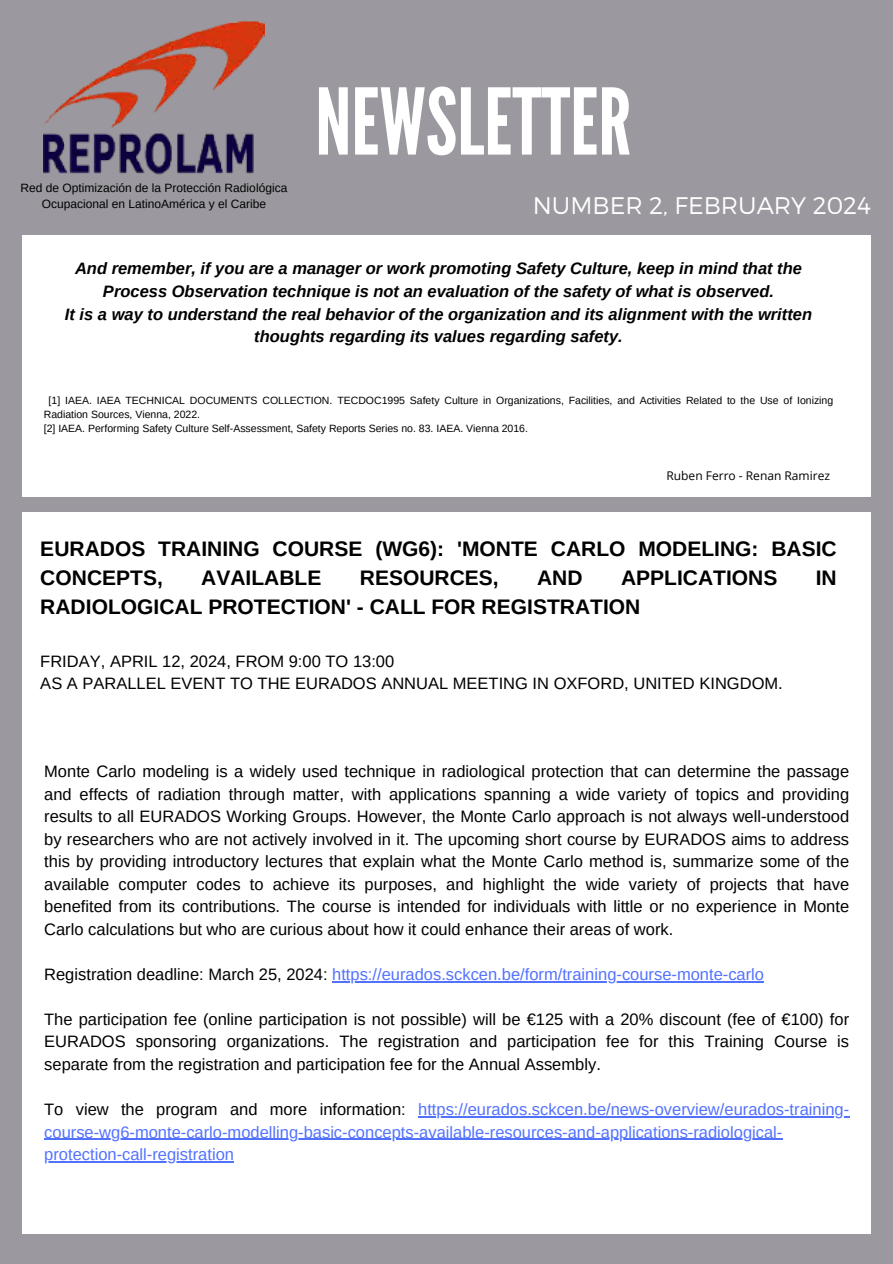
<style>
.page{position:relative;width:893px;height:1264px;background:#fff}
.page>*{position:absolute;margin:0;border:0;box-sizing:border-box;transform-origin:0 0}
.t1{font:91.5px "League Gothic";color:#fff}
.t2{font:300 24px "Montserrat";color:#fff}
.t3{font:700 21px/29.2px "Arimo";color:#000}
.t4{font:16.5px/22.5px "Arimo";color:#000}
.t5{font:16.5px/22.5px "Arimo";color:#5271ff}
.t6{font:italic 700 16.5px/22.8px "Arimo";color:#000;text-align:center}
.t7{font:12px "Arimo";color:#000}
.t8{font:12px "Open Sans";color:#000}
.t9{font:10.5px/14px "Arimo";color:#000}
.s1{color:#000}
</style>
<div class="page">
<div style="left:0;top:0;width:892px;height:1263px;background:#9b999f"></div>
<img style="left:44px;top:21px;width:220px;height:154px">
<div style="left:22px;top:235px;width:848px;height:261px;background:#fff"></div>
<div style="left:22px;top:512px;width:848px;height:721px;background:#fff"></div>
<hr style="left:332px;top:981px;width:432px;height:1px;background:#5271ff">
<hr style="left:418px;top:1116px;width:431px;height:1px;background:#5271ff">
<hr style="left:44px;top:1138px;width:738px;height:1px;background:#5271ff">
<hr style="left:44px;top:1161px;width:190px;height:1px;background:#5271ff">
<p class="t7" style="left:21px;top:181px;width:268px">Red de Optimización de la Protección Radiológica</p>
<p class="t7" style="left:42px;top:197px;width:226px">Ocupacional en LatinoAmérica y el Caribe</p>
<h1 class="t1" style="left:315px;top:69px;width:317px">NEWSLETTER</h1>
<h2 class="t2" style="left:533px;top:190px;width:339px">NUMBER 2, FEBRUARY 2024</h2>
<h5 class="t6" style="left:75px;top:257px;width:728px">And remember, if you are a manager or work promoting Safety Culture, keep in mind that the<br>Process Observation technique is not an evaluation of the safety of what is observed.</h5>
<h5 class="t6" style="left:65px;top:302px;width:748px">It is a way to understand the real behavior of the organization and its alignment with the written thoughts regarding its values regarding safety.</h5>
<p class="t9" style="left:44px;top:394px;width:791px;text-indent:5px">[1] IAEA. IAEA TECHNICAL DOCUMENTS COLLECTION. TECDOC1995 Safety Culture in Organizations, Facilities, and Activities Related to the Use of Ionizing<br>Radiation Sources, Vienna, 2022.</p>
<p class="t9" style="left:44px;top:422px;width:485px">[2] IAEA. Performing Safety Culture Self-Assessment, Safety Reports Series no. 83. IAEA. Vienna 2016.</p>
<p class="t8" style="left:666px;top:467px;width:165px">Ruben Ferro - Renan Ramirez</p>
<p class="t3" style="left:40px;top:533px;width:797px">EURADOS TRAINING COURSE (WG6): 'MONTE CARLO MODELING: BASIC<br>CONCEPTS,</p>
<p class="t3" style="left:201px;top:563px;width:122px">AVAILABLE</p>
<p class="t3" style="left:360px;top:563px;width:140px">RESOURCES,</p>
<p class="t3" style="left:537px;top:563px;width:47px">AND</p>
<p class="t3" style="left:621px;top:563px;width:158px">APPLICATIONS</p>
<p class="t3" style="left:815px;top:563px;width:22px">IN</p>
<p class="t3" style="left:40px;top:592px;width:601px">RADIOLOGICAL PROTECTION' - CALL FOR REGISTRATION</p>
<h3 class="t4" style="left:40px;top:650px;width:744px">FRIDAY, APRIL 12, 2024, FROM 9:00 TO 13:00<br>AS A PARALLEL EVENT TO THE EURADOS ANNUAL MEETING IN OXFORD, UNITED KINGDOM.</h3>
<h4 class="t4" style="left:44px;top:760px;width:806px;text-align:justify">Monte Carlo modeling is a widely used technique in radiological protection that can determine the passage and effects of radiation through matter, with applications spanning a wide variety of topics and providing results to all EURADOS Working Groups. However, the Monte Carlo approach is not always well-understood by researchers who are not actively involved in it. The upcoming short course by EURADOS aims to address this by providing introductory lectures that explain what the Monte Carlo method is, summarize some of the available computer codes to achieve its purposes, and highlight the wide variety of projects that have benefited from its contributions. The course is intended for individuals with little or no experience in Monte Carlo calculations but who are curious about how it could enhance their areas of work.</h4>
<h6 class="t5" style="left:44px;top:962px;width:721px"><span class="s1">Registration deadline: March 25, 2024:</span> https://eurados.sckcen.be/form/training-course-monte-carlo</h6>
<h6 class="t4" style="left:44px;top:1007px;width:806px">The participation fee (online participation is not possible) will be €125 with a 20% discount (fee of €100) for</h6>
<h6 class="t4" style="left:44px;top:1030px;width:806px">EURADOS sponsoring organizations. The registration and participation fee for this Training Course is separate from the registration and participation fee for the Annual Assembly.</h6>
<h6 class="t4" style="left:44px;top:1097px;width:363px">To view the program and more information:</h6>
<h6 class="t5" style="left:44px;top:1097px;width:806px;text-indent:374px">https://eurados.sckcen.be/news-overview/eurados-training&shy;course-wg6-monte-carlo-modelling-basic-concepts-available-resources-and-applications-radiological&shy;protection-call-registration</h6>
</div>
